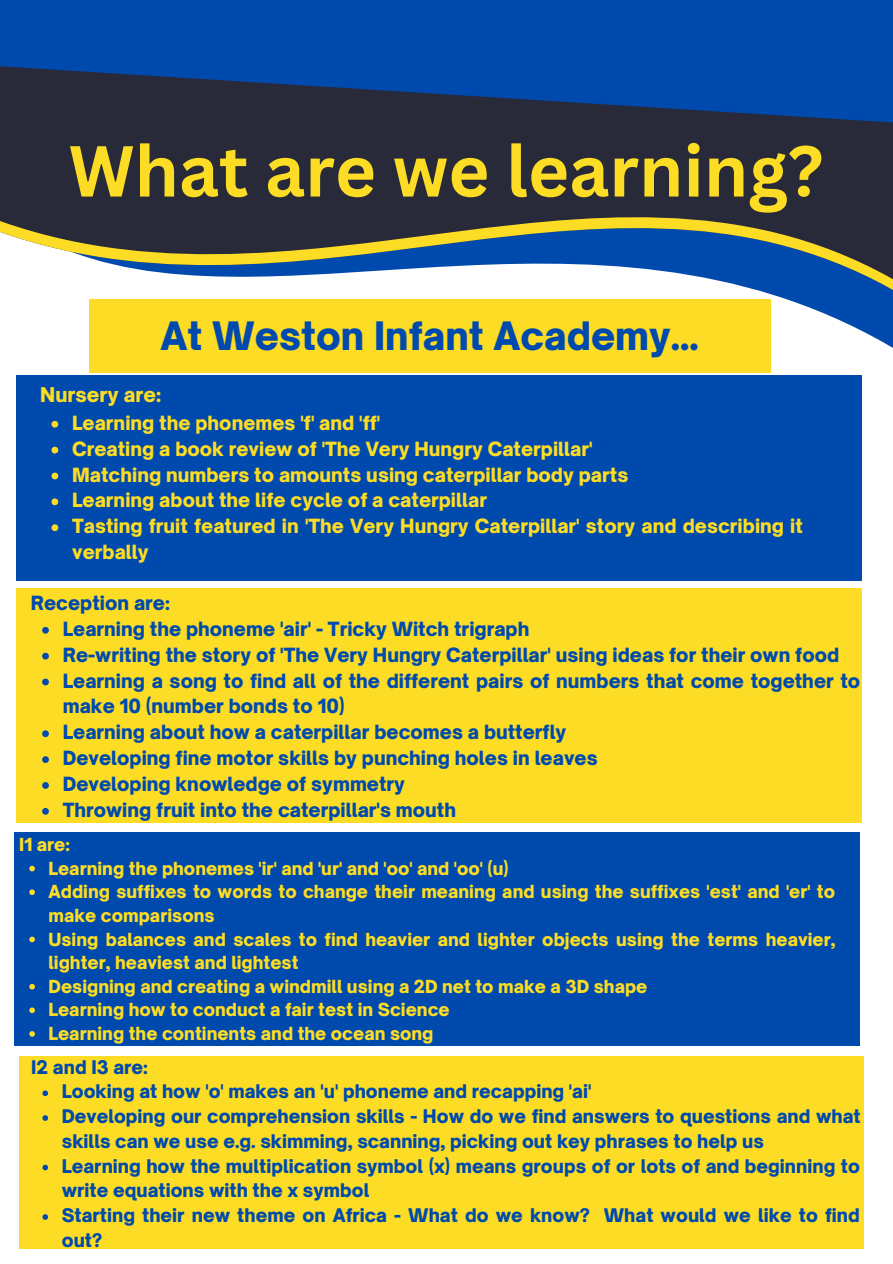
<style>
.page{position:relative;width:893px;height:1264px;background:#fff}
.page>*{position:absolute;margin:0;border:0;box-sizing:border-box;transform-origin:0 0}
.t1{font:700 70.5px "Canva Sans";color:#fcdc24}
.t2{font:900 37.5px "Open Sauce One";color:#004aad}
.t3{font:900 19.5px "Open Sauce One";color:#fcdc24}
.t4{font:900 18.75px/25.8px "Open Sauce One";color:#004aad}
.t5{font:900 18.75px/25.8px "Open Sauce One";color:#fcdc24}
.t6{font:900 18px/24.8px "Open Sauce One";color:#004aad}
.t7{font:900 17.25px/23.5px "Open Sauce One";color:#fcdc24}
</style>
<div class="page">
<div style="left:0;top:0;width:892px;height:127px;background:#004aad"></div>
<svg style="left:0;top:66px;width:892px;height:332px;fill:#282939"></svg>
<div style="left:16px;top:376px;width:845px;height:204px;background:#004aad"></div>
<div style="left:16px;top:588px;width:845px;height:234px;background:#fcdc24"></div>
<div style="left:15px;top:832px;width:844px;height:214px;background:#004aad"></div>
<div style="left:89px;top:299px;width:681px;height:74px;background:#fcdc24"></div>
<div style="left:19px;top:1056px;width:844px;height:192px;background:#fcdc24"></div>
<svg style="left:51px;top:421px;width:7px;height:6px"></svg>
<svg style="left:51px;top:447px;width:7px;height:6px"></svg>
<svg style="left:51px;top:472px;width:7px;height:7px"></svg>
<svg style="left:51px;top:498px;width:7px;height:7px"></svg>
<svg style="left:51px;top:524px;width:7px;height:7px"></svg>
<svg style="left:42px;top:627px;width:7px;height:6px"></svg>
<svg style="left:42px;top:652px;width:7px;height:7px"></svg>
<svg style="left:42px;top:678px;width:7px;height:7px"></svg>
<svg style="left:42px;top:730px;width:7px;height:7px"></svg>
<svg style="left:42px;top:756px;width:7px;height:7px"></svg>
<svg style="left:42px;top:782px;width:7px;height:6px"></svg>
<svg style="left:42px;top:808px;width:7px;height:6px"></svg>
<svg style="left:29px;top:865px;width:6px;height:6px"></svg>
<svg style="left:29px;top:889px;width:6px;height:6px"></svg>
<svg style="left:29px;top:936px;width:6px;height:6px"></svg>
<svg style="left:29px;top:983px;width:6px;height:6px"></svg>
<svg style="left:29px;top:1007px;width:6px;height:6px"></svg>
<svg style="left:29px;top:1031px;width:6px;height:5px"></svg>
<svg style="left:42px;top:1090px;width:6px;height:6px"></svg>
<svg style="left:42px;top:1115px;width:6px;height:5px"></svg>
<svg style="left:42px;top:1164px;width:6px;height:6px"></svg>
<svg style="left:42px;top:1214px;width:6px;height:5px"></svg>
<h1 class="t1" style="left:69px;top:121px;width:756px">What are we learning?</h1>
<h2 class="t2" style="left:160px;top:313px;width:539px">At Weston Infant Academy...</h2>
<p class="t3" style="left:40px;top:382px;width:123px">Nursery are:</p>
<p class="t5" style="left:72px;top:410px;width:732px">Learning the phonemes 'f' and 'ff'<br>Creating a book review of 'The Very Hungry Caterpillar'<br>Matching numbers to amounts using caterpillar body parts<br>Learning about the life cycle of a caterpillar<br>Tasting fruit featured in 'The Very Hungry Caterpillar' story and describing it verbally</p>
<p class="t4" style="left:31px;top:590px;width:141px">Reception are:</p>
<p class="t4" style="left:63px;top:616px;width:799px">Learning the phoneme 'air' - Tricky Witch trigraph<br>Re-writing the story of 'The Very Hungry Caterpillar' using ideas for their own food Learning a song to find all of the different pairs of numbers that come together to make 10 (number bonds to 10)<br>Learning about how a caterpillar becomes a butterfly<br>Developing fine motor skills by punching holes in leaves<br>Developing knowledge of symmetry<br>Throwing fruit into the caterpillar's mouth</p>
<p class="t7" style="left:19px;top:832px;width:52px">I1 are:</p>
<p class="t7" style="left:48px;top:856px;width:788px">Learning the phonemes 'ir' and 'ur' and 'oo' and 'oo' (u)<br>Adding suffixes to words to change their meaning and using the suffixes 'est' and 'er' to make comparisons<br>Using balances and scales to find heavier and lighter objects using the terms heavier, lighter, heaviest and lightest<br>Designing and creating a windmill using a 2D net to make a 3D shape<br>Learning how to conduct a fair test in Science<br>Learning the continents and the ocean song</p>
<p class="t6" style="left:31px;top:1054px;width:118px">I2 and I3 are:</p>
<p class="t6" style="left:62px;top:1079px;width:800px">Looking at how 'o' makes an 'u' phoneme and recapping 'ai'<br>Developing our comprehension skills - How do we find answers to questions and what skills can we use e.g. skimming, scanning, picking out key phrases to help us<br>Learning how the multiplication symbol (x) means groups of or lots of and beginning to write equations with the x symbol<br>Starting their new theme on Africa - What do we know? What would we like to find out?</p>
</div>
